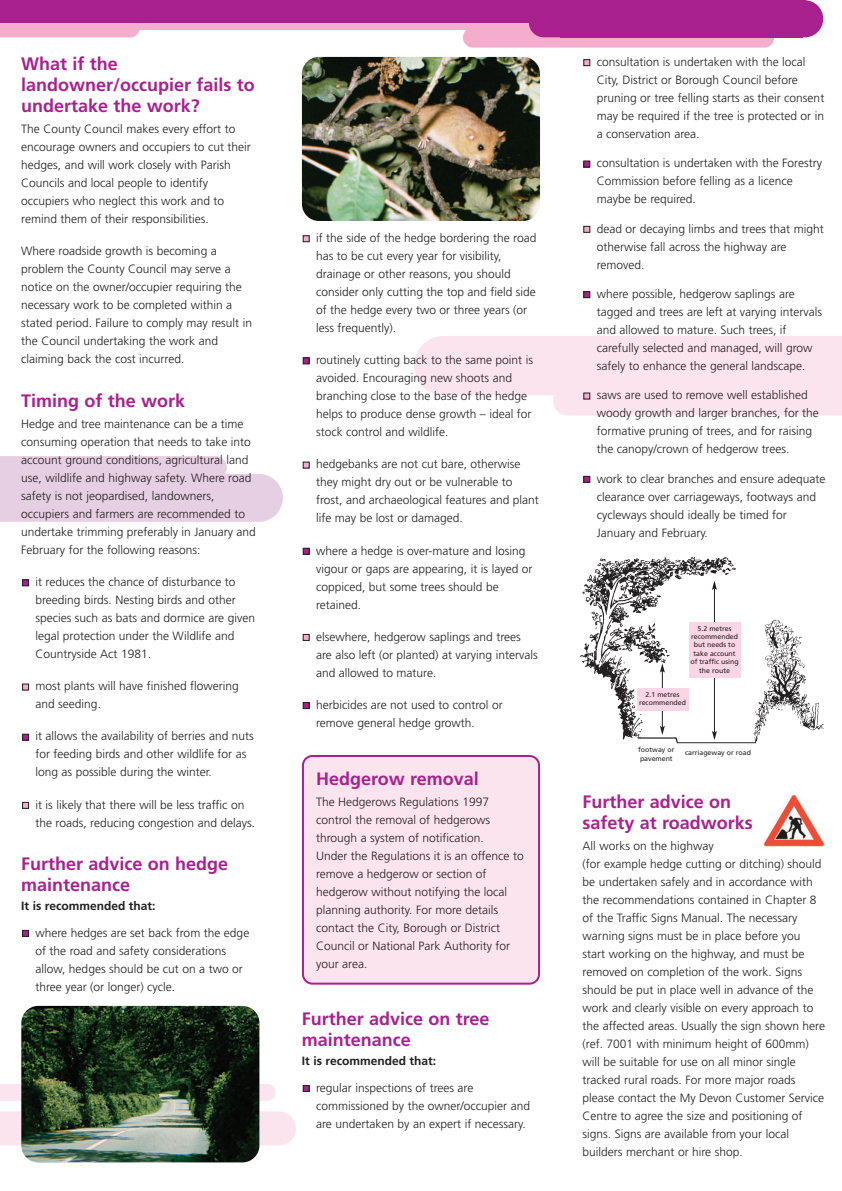
<style>
.page{position:relative;width:842px;height:1191px;background:#fff}
.page>*{position:absolute;margin:0;border:0;box-sizing:border-box;transform-origin:0 0}
.t1{font:700 18px/21px "Frutiger";color:#a9218e}
.t2{font:300 12px/18px "Frutiger";color:#231f20}
.t3{font:700 12px "Frutiger";color:#231f20}
.t4{font:7px/8.4px "Frutiger";color:#231f20;text-align:center}
</style>
<div class="page">
<div style="left:302px;top:755px;width:238px;height:230px;background:#fce4ee"></div>
<svg style="left:0;top:1111px;width:296px;height:34px;background:#fae4ed"></svg>
<svg style="left:0;top:1084px;width:276px;height:17px"></svg>
<svg style="left:0;top:456px;width:283px;height:66px;background:#e8d2e5"></svg>
<div style="left:463px;top:28px;width:311px;height:20px;background:#f5adce;border-radius:10px"></div>
<svg style="left:0;top:30px;width:140px;height:7px"></svg>
<div style="left:560px;top:0;width:243px;height:37px;background:#a9218e"></div>
<div style="left:0;top:23px;width:560px;height:7px;background:#f5adce"></div>
<div style="left:0;top:0;width:806px;height:23px;background:#a9218e"></div>
<div style="left:529px;top:8px;width:52px;height:29px;background:#a9218e;border-radius:15px"></div>
<div style="left:778px;top:0;width:45px;height:37px;background:#a9218e;border-radius:19px"></div>
<div style="left:22px;top:930px;width:7px;height:7px;border:1px solid #231f20"></div>
<div style="left:22px;top:802px;width:7px;height:7px;border:1px solid #231f20"></div>
<div style="left:22px;top:734px;width:7px;height:6px;border:1px solid #231f20"></div>
<div style="left:22px;top:684px;width:7px;height:6px;border:1px solid #231f20"></div>
<div style="left:22px;top:580px;width:7px;height:6px;border:1px solid #231f20"></div>
<div style="left:303px;top:1085px;width:6px;height:7px;border:1px solid #231f20"></div>
<div style="left:303px;top:702px;width:6px;height:7px;border:1px solid #231f20"></div>
<div style="left:303px;top:634px;width:6px;height:7px;border:1px solid #231f20"></div>
<div style="left:303px;top:548px;width:6px;height:7px;border:1px solid #231f20"></div>
<svg style="left:303px;top:462px;width:6px;height:6px"></svg>
<svg style="left:303px;top:358px;width:6px;height:6px"></svg>
<div style="left:303px;top:235px;width:6px;height:7px;border:1px solid #231f20"></div>
<div style="left:584px;top:476px;width:6px;height:7px;border:1px solid #231f20"></div>
<svg style="left:414px;top:336px;width:428px;height:79px;background:#fce6ef"></svg>
<div style="left:584px;top:291px;width:6px;height:7px;border:1px solid #231f20"></div>
<div style="left:584px;top:226px;width:6px;height:7px;border:1px solid #231f20"></div>
<svg style="left:584px;top:161px;width:6px;height:6px"></svg>
<div style="left:584px;top:59px;width:6px;height:7px;border:1px solid #231f20"></div>
<img style="left:21px;top:1006px;width:238px;height:156px;border-radius:17px">
<img style="left:302px;top:57px;width:238px;height:164px;border-radius:17px">
<img style="left:580px;top:556px;width:244px;height:188px">
<hr style="left:714px;top:588px;width:1px;height:145px;background:#231f20">
<svg style="left:712px;top:581px;width:5px;height:9px"></svg>
<svg style="left:712px;top:731px;width:5px;height:9px"></svg>
<hr style="left:662px;top:671px;width:1px;height:57px;background:#231f20">
<svg style="left:660px;top:663px;width:5px;height:10px"></svg>
<svg style="left:660px;top:726px;width:5px;height:9px"></svg>
<div style="left:689px;top:622px;width:51px;height:55px;background:#fad5e5"></div>
<div style="left:637px;top:688px;width:51px;height:22px;background:#fad5e5"></div>
<img style="left:764px;top:794px;width:60px;height:53px">
<h1 class="t1" style="left:21px;top:55px;width:235px">What if the landowner/occupier fails to undertake the work?</h1>
<p class="t2" style="left:21px;top:121px;width:231px">The County Council makes every effort to encourage owners and occupiers to cut their hedges, and will work closely with Parish Councils and local people to identify occupiers who neglect this work and to remind them of their responsibilities.</p>
<p class="t2" style="left:21px;top:243px;width:232px">Where roadside growth is becoming a problem the County Council may serve a notice on the owner/occupier requiring the necessary work to be completed within a stated period. Failure to comply may result in the Council undertaking the work and claiming back the cost incurred.</p>
<h1 class="t1" style="left:21px;top:392px;width:165px">Timing of the work</h1>
<p class="t2" style="left:21px;top:416px;width:236px">Hedge and tree maintenance can be a time consuming operation that needs to take into account ground conditions, agricultural land use, wildlife and highway safety. Where road safety is not jeopardised, landowners, occupiers and farmers are recommended to undertake trimming preferably in January and February for the following reasons:</p>
<p class="t2" style="left:35px;top:574px;width:221px">it reduces the chance of disturbance to breeding birds. Nesting birds and other species such as bats and dormice are given legal protection under the Wildlife and Countryside Act 1981.</p>
<p class="t2" style="left:35px;top:678px;width:205px">most plants will have finished flowering and seeding.</p>
<p class="t2" style="left:35px;top:728px;width:220px">it allows the availability of berries and nuts for feeding birds and other wildlife for as long as possible during the winter.</p>
<p class="t2" style="left:35px;top:796px;width:221px">it is likely that there will be less traffic on the roads, reducing congestion and delays.</p>
<h1 class="t1" style="left:21px;top:855px;width:208px">Further advice on hedge maintenance</h1>
<p class="t3" style="left:21px;top:901px;width:136px">It is recommended that:</p>
<p class="t2" style="left:35px;top:924px;width:215px">where hedges are set back from the edge of the road and safety considerations allow, hedges should be cut on a two or three year (or longer) cycle.</p>
<p class="t2" style="left:316px;top:230px;width:222px">if the side of the hedge bordering the road has to be cut every year for visibility, drainage or other reasons, you should consider only cutting the top and field side of the hedge every two or three years (or less frequently).</p>
<p class="t2" style="left:316px;top:352px;width:218px">routinely cutting back to the same point is avoided. Encouraging new shoots and branching close to the base of the hedge helps to produce dense growth – ideal for stock control and wildlife.</p>
<p class="t2" style="left:316px;top:456px;width:224px">hedgebanks are not cut bare, otherwise they might dry out or be vulnerable to frost, and archaeological features and plant life may be lost or damaged.</p>
<p class="t2" style="left:316px;top:542px;width:218px">where a hedge is over-mature and losing vigour or gaps are appearing, it is layed or coppiced, but some trees should be retained.</p>
<p class="t2" style="left:316px;top:628px;width:223px">elsewhere, hedgerow saplings and trees are also left (or planted) at varying intervals and allowed to mature.</p>
<p class="t2" style="left:316px;top:697px;width:188px">herbicides are not used to control or remove general hedge growth.</p>
<h1 class="t1" style="left:316px;top:769px;width:164px">Hedgerow removal</h1>
<p class="t2" style="left:316px;top:793px;width:209px">The Hedgerows Regulations 1997 control the removal of hedgerows through a system of notification.<br>Under the Regulations it is an offence to remove a hedgerow or section of hedgerow without notifying the local planning authority. For more details contact the City, Borough or District Council or National Park Authority for your area.</p>
<h1 class="t1" style="left:302px;top:1010px;width:189px">Further advice on tree maintenance</h1>
<p class="t3" style="left:302px;top:1056px;width:136px">It is recommended that:</p>
<p class="t2" style="left:316px;top:1079px;width:215px">regular inspections of trees are commissioned by the owner/occupier and are undertaken by an expert if necessary.</p>
<p class="t2" style="left:597px;top:54px;width:229px">consultation is undertaken with the local City, District or Borough Council before pruning or tree felling starts as their consent may be required if the tree is protected or in a conservation area.</p>
<p class="t2" style="left:597px;top:155px;width:227px">consultation is undertaken with the Forestry<br>Commission before felling as a licence maybe be required.</p>
<p class="t2" style="left:597px;top:220px;width:228px">dead or decaying limbs and trees that might otherwise fall across the highway are removed.</p>
<p class="t2" style="left:597px;top:286px;width:227px">where possible, hedgerow saplings are tagged and trees are left at varying intervals and allowed to mature. Such trees, if carefully selected and managed, will grow safely to enhance the general landscape.</p>
<p class="t2" style="left:597px;top:387px;width:224px">saws are used to remove well established woody growth and larger branches, for the formative pruning of trees, and for raising the canopy/crown of hedgerow trees.</p>
<p class="t2" style="left:597px;top:470px;width:230px">work to clear branches and ensure adequate clearance over carriageways, footways and cycleways should ideally be timed for January and February.</p>
<p class="t4" style="left:690px;top:625px;width:50px">5.2 metres recommended but needs to take account of traffic using the route</p>
<p class="t4" style="left:639px;top:691px;width:49px">2.1 metres recommended</p>
<p class="t4" style="left:638px;top:746px;width:38px;text-align:left">footway or pavement</p>
<p class="t4" style="left:685px;top:749px;width:67px">carriageway or road</p>
<h1 class="t1" style="left:583px;top:793px;width:172px">Further advice on safety at roadworks</h1>
<p class="t2" style="left:583px;top:838px;width:244px">All works on the highway<br>(for example hedge cutting or ditching) should be undertaken safely and in accordance with the recommendations contained in Chapter 8 of the Traffic Signs Manual. The necessary warning signs must be in place before you start working on the highway, and must be removed on completion of the work. Signs should be put in place well in advance of the work and clearly visible on every approach to the affected areas. Usually the sign shown here (ref. 7001 with minimum height of 600mm) will be suitable for use on all minor single tracked rural roads. For more major roads please contact the My Devon Customer Service Centre to agree the size and positioning of signs. Signs are available from your local builders merchant or hire shop.</p>
</div>
